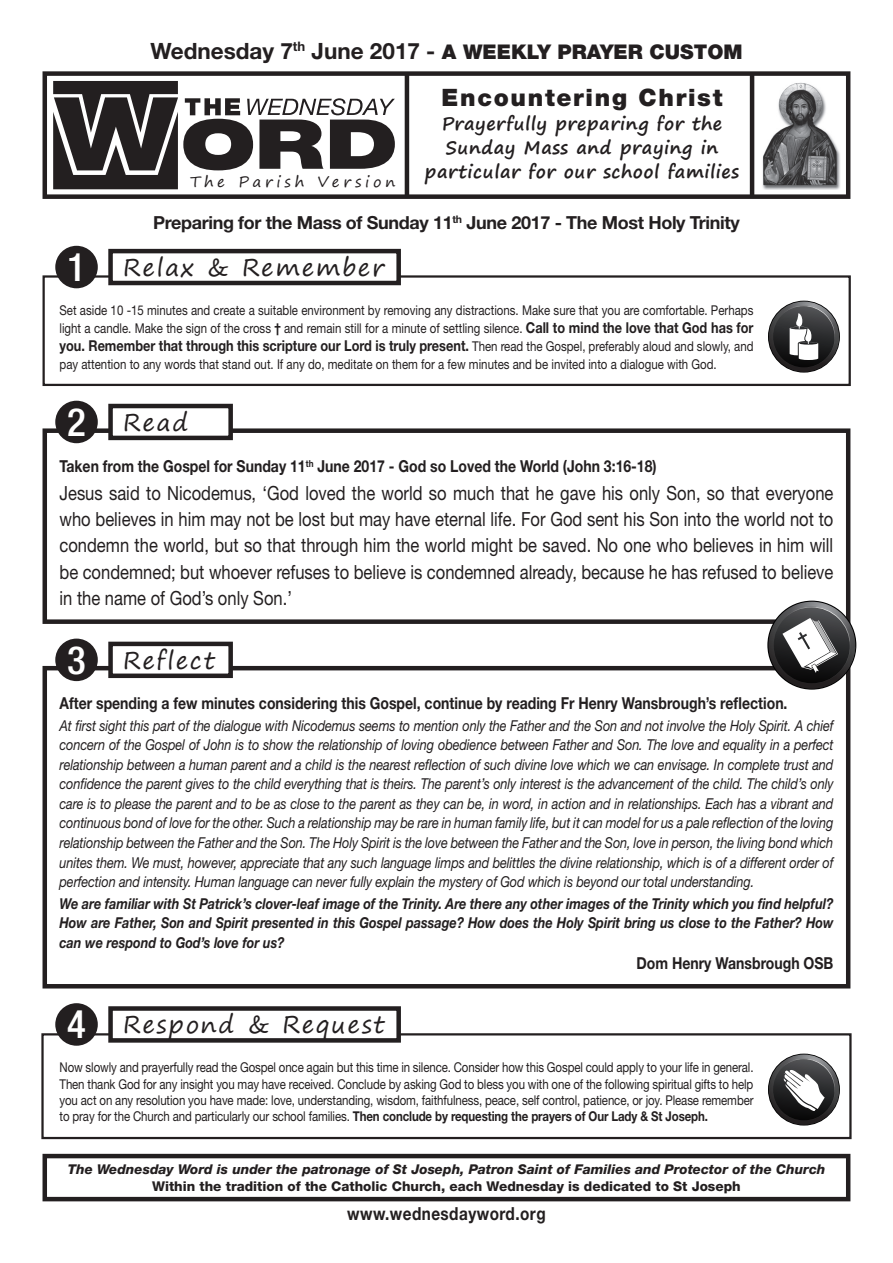
<style>
.page{position:relative;width:893px;height:1263px;background:#fff}
.page>*{position:absolute;margin:0;border:0;box-sizing:border-box;transform-origin:0 0}
.t1{font:24px "Segoe Print";letter-spacing:.07em;color:#231f20}
.t2{font:900 24px "Helvetica Neue LT Std";letter-spacing:.07em;color:#231f20}
.t3{font:700 22.5px "Helvetica Neue LT Std";color:#231f20}
.t4{font:19.5px/26.1px "Helvetica Neue LT Std";color:#231f20;text-align:justify;scale:.85 1}
.t5{font:700 18px/24px "Segoe Print";letter-spacing:.03em;color:#231f20;text-align:center}
.t6{font:700 18px "Helvetica Neue LT Std";letter-spacing:-.02em;color:#231f20}
.t7{font:700 18px "Helvetica Neue LT Std";letter-spacing:.03em;color:#231f20;scale:.85 1}
.t8{font:700 16.5px "Helvetica Neue LT Std";color:#231f20;scale:.85 1}
.t9{font:italic 15px/19.5px "Helvetica Neue LT Std";letter-spacing:-.01em;color:#231f20;text-align:justify;scale:.85 1}
.t10{font:italic 700 15px/19.5px "Helvetica Neue LT Std";color:#231f20;text-align:justify;scale:.85 1}
.t11{font:700 15px "Helvetica Neue LT Std";color:#231f20;scale:.85 1}
.t12{font:15px "Segoe Print";letter-spacing:.25em;color:#231f20}
.t13{font:13.5px/16.2px "Helvetica Neue LT Std";color:#231f20;text-align:justify;scale:.85 1}
.t14{font:italic 800 13.5px "Helvetica Neue LT Std";color:#231f20}
.t15{font:800 13.5px "Helvetica Neue LT Std";color:#231f20}
.s1{font-weight:900;font-size:20.25px}
.s2{font-family:"Helvetica Neue LT Std";font-weight:500;font-stretch:condensed;font-size:39px;color:#fff}
.s3{font-weight:700}
.s4{font-weight:700;font-size:15px}
.s5{font-weight:400;font-size:13.5px}
</style>
<div class="page">
<div style="left:43px;top:1154px;width:807px;height:47px;border:4px solid #231f20"></div>
<div style="left:41px;top:1033px;width:811px;height:106px;border:2px solid #231f20"></div>
<div style="left:111px;top:1008px;width:288px;height:32px;background:#fff"></div>
<div style="left:108px;top:1006px;width:293px;height:37px;border:4px solid #231f20"></div>
<div style="left:55px;top:1003px;width:43px;height:43px;background:#231f20;border-radius:50%"></div>
<div style="left:43px;top:666px;width:807px;height:322px;border:4px solid #231f20"></div>
<div style="left:111px;top:644px;width:120px;height:32px;background:#fff"></div>
<div style="left:108px;top:642px;width:125px;height:36px;border:4px solid #231f20"></div>
<div style="left:55px;top:639px;width:43px;height:42px;background:#231f20;border-radius:50%"></div>
<div style="left:43px;top:428px;width:807px;height:196px;border:4px solid #231f20"></div>
<div style="left:111px;top:406px;width:120px;height:32px;background:#fff"></div>
<div style="left:108px;top:404px;width:125px;height:36px;border:4px solid #231f20"></div>
<div style="left:55px;top:401px;width:43px;height:42px;background:#231f20;border-radius:50%"></div>
<div style="left:43px;top:275px;width:808px;height:111px;border:2px solid #231f20"></div>
<div style="left:111px;top:251px;width:288px;height:32px;background:#fff"></div>
<div style="left:108px;top:249px;width:293px;height:36px;border:4px solid #231f20"></div>
<div style="left:55px;top:246px;width:43px;height:42px;background:#231f20;border-radius:50%"></div>
<img style="left:762px;top:82px;width:78px;height:108px">
<div style="left:43px;top:71px;width:807px;height:128px;border:4px solid #231f20"></div>
<hr style="left:405px;top:74px;width:4px;height:123px;background:#231f20">
<hr style="left:750px;top:74px;width:4px;height:123px;background:#231f20">
<svg style="left:53px;top:81px;width:342px;height:108px"></svg>
<svg style="left:769px;top:301px;width:70px;height:71px"></svg>
<svg style="left:773px;top:306px;width:66px;height:66px"></svg>
<svg style="left:769px;top:1054px;width:70px;height:71px"></svg>
<svg style="left:773px;top:1058px;width:66px;height:67px"></svg>
<svg style="left:768px;top:602px;width:87px;height:86px"></svg>
<svg style="left:773px;top:607px;width:82px;height:81px"></svg>
<h2 class="t3" style="left:150px;top:37px;width:594px">Wednesday 7<sup>th</sup> June 2017 - <span class="s1">A WEEKLY PRAYER CUSTOM</span></h2>
<p class="t12" style="left:190px;top:168px;width:207px">The Parish Version</p>
<h1 class="t2" style="left:442px;top:83px;width:282px">Encountering Christ</h1>
<p class="t5" style="left:425px;top:111px;width:316px">Prayerfully preparing for the<br>Sunday Mass and praying in particular for our school families</p>
<p class="t6" style="left:153px;top:211px;width:588px">Preparing for the Mass of Sunday 11<sup>th</sup> June 2017 - The Most Holy Trinity</p>
<h1 class="t1" style="left:67px;top:246px;width:319px"><span class="s2">1</span> Relax &amp; Remember</h1>
<p class="t13" style="left:60px;top:301px;width:818px;line-height:18px">Set aside 10 -15 minutes and create a suitable environment by removing any distractions. Make sure that you are comfortable. Perhaps light a candle. Make the sign of the cross <span class="s3">†</span> and remain still for a minute of settling silence. <span class="s4">Call to mind the love that God has for</span></p>
<p class="t11" style="left:60px;top:336px;width:818px">you. Remember that through this scripture our Lord is truly present. <span class="s5">Then read the Gospel, preferably aloud and slowly, and</span></p>
<p class="t13" style="left:60px;top:356px;width:775px">pay attention to any words that stand out. If any do, meditate on them for a few minutes and be invited into a dialogue with God.</p>
<h1 class="t1" style="left:67px;top:401px;width:123px"><span class="s2">2</span> Read</h1>
<p class="t8" style="left:60px;top:456px;width:704px">Taken from the Gospel for Sunday 11<sup>th</sup> June 2017 - God so Loved the World (John 3:16-18)</p>
<p class="t4" style="left:60px;top:480px;width:912px">Jesus said to Nicodemus, ‘God loved the world so much that he gave his only Son, so that everyone who believes in him may not be lost but may have eternal life. For God sent his Son into the world not to condemn the world, but so that through him the world might be saved. No one who believes in him will be condemned; but whoever refuses to believe is condemned already, because he has refused to believe in the name of God’s only Son.’</p>
<h1 class="t1" style="left:67px;top:639px;width:149px"><span class="s2">3</span> Reflect</h1>
<p class="t8" style="left:60px;top:693px;width:858px">After spending a few minutes considering this Gospel, continue by reading Fr Henry Wansbrough’s reflection.</p>
<p class="t9" style="left:60px;top:716px;width:912px">At first sight this part of the dialogue with Nicodemus seems to mention only the Father and the Son and not involve the Holy Spirit. A chief concern of the Gospel of John is to show the relationship of loving obedience between Father and Son. The love and equality in a perfect relationship between a human parent and a child is the nearest reflection of such divine love which we can envisage. In complete trust and confidence the parent gives to the child everything that is theirs. The parent’s only interest is the advancement of the child. The child’s only care is to please the parent and to be as close to the parent as they can be, in word, in action and in relationships. Each has a vibrant and continuous bond of love for the other. Such a relationship may be rare in human family life, but it can model for us a pale reflection of the loving relationship between the Father and the Son. The Holy Spirit is the love between the Father and the Son, love in person, the living bond which unites them. We must, however, appreciate that any such language limps and belittles the divine relationship, which is of a different order of perfection and intensity. Human language can never fully explain the mystery of God which is beyond our total understanding.</p>
<p class="t10" style="left:60px;top:893px;width:912px">We are familiar with St Patrick’s clover-leaf image of the Trinity. Are there any other images of the Trinity which you find helpful?<br>How are Father, Son and Spirit presented in this Gospel passage? How does the Holy Spirit bring us close to the Father? How can we respond to God’s love for us?</p>
<p class="t8" style="left:636px;top:953px;width:233px">Dom Henry Wansbrough OSB</p>
<h1 class="t1" style="left:67px;top:1003px;width:319px"><span class="s2">4</span> Respond &amp; Request</h1>
<p class="t13" style="left:60px;top:1059px;width:818px">Now slowly and prayerfully read the Gospel once again but this time in silence. Consider how this Gospel could apply to your life in general.<br>Then thank God for any insight you may have received. Conclude by asking God to bless you with one of the following spiritual gifts to help you act on any resolution you have made: love, understanding, wisdom, faithfulness, peace, self control, patience, or joy. Please remember to pray for the Church and particularly our school families. <span class="s3">Then conclude by requesting the prayers of Our Lady &amp; St Joseph.</span></p>
<p class="t14" style="left:68px;top:1161px;width:759px">The Wednesday Word is under the patronage of St Joseph, Patron Saint of Families and Protector of the Church</p>
<p class="t15" style="left:152px;top:1178px;width:590px">Within the tradition of the Catholic Church, each Wednesday is dedicated to St Joseph</p>
<p class="t7" style="left:347px;top:1203px;width:235px">www.wednesdayword.org</p>
</div>
